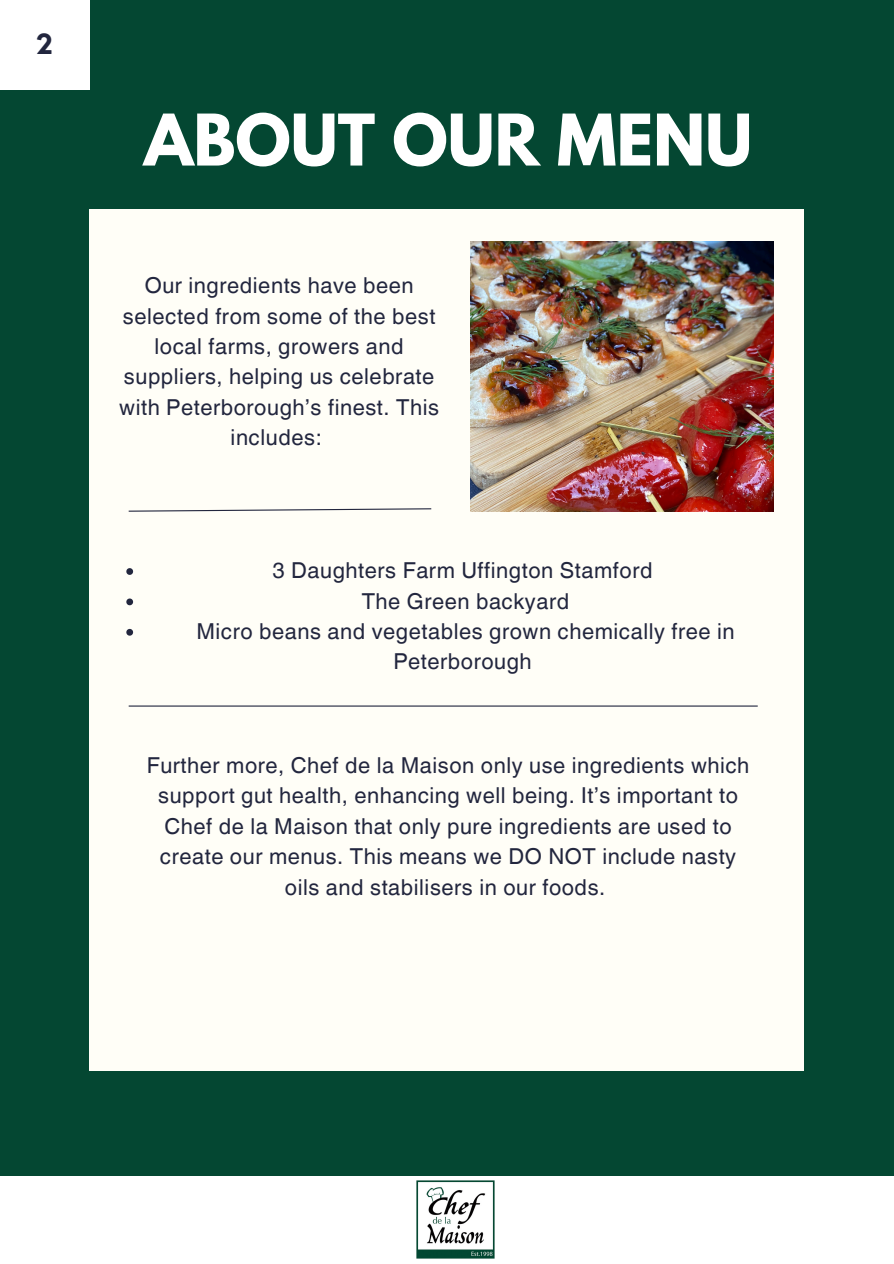
<style>
.page{position:relative;width:894px;height:1264px;background:#fff}
.page>*{position:absolute;margin:0;border:0;box-sizing:border-box;transform-origin:0 0}
.t1{font:700 63px "League Spartan";color:#fff}
.t2{font:700 27px "Nourd";color:#22263e}
.t3{font:21.9px/30.3px "Helvetica World";letter-spacing:.025em;color:#22263e;text-align:center}
</style>
<div class="page">
<div style="left:0;top:0;width:893px;height:1263px;background:#044732"></div>
<div style="left:89px;top:209px;width:715px;height:861px;background:#fffef7"></div>
<svg style="left:128px;top:508px;width:304px;height:4px"></svg>
<img style="left:470px;top:241px;width:302px;height:270px">
<div style="left:0;top:0;width:89px;height:89px;background:#fff"></div>
<svg style="left:126px;top:568px;width:7px;height:7px"></svg>
<svg style="left:126px;top:598px;width:7px;height:7px"></svg>
<svg style="left:126px;top:629px;width:7px;height:6px"></svg>
<hr style="left:129px;top:705px;width:628px;height:1px;background:#22263e">
<div style="left:0;top:1175px;width:893px;height:88px;background:#fff"></div>
<img style="left:416px;top:1180px;width:78px;height:78px">
<p class="t2" style="left:36px;top:27px;width:19px">2</p>
<p class="t1" style="left:144px;top:109px;width:609px">ABOUT OUR MENU</p>
<p class="t3" style="left:119px;top:270px;width:321px">Our ingredients have been selected from some of the best local farms, growers and suppliers, helping us celebrate with Peterborough’s finest. This includes:</p>
<h1 class="t3" style="left:272px;top:555px;width:381px">3 Daughters Farm Uffington Stamford</h1>
<p class="t3" style="left:361px;top:586px;width:209px">The Green backyard</p>
<p class="t3" style="left:196px;top:616px;width:539px">Micro beans and vegetables grown chemically free in<br>Peterborough</p>
<p class="t3" style="left:147px;top:750px;width:604px">Further more, Chef de la Maison only use ingredients which support gut health, enhancing well being. It’s important to Chef de la Maison that only pure ingredients are used to create our menus. This means we DO NOT include nasty oils and stabilisers in our foods.</p>
</div>
